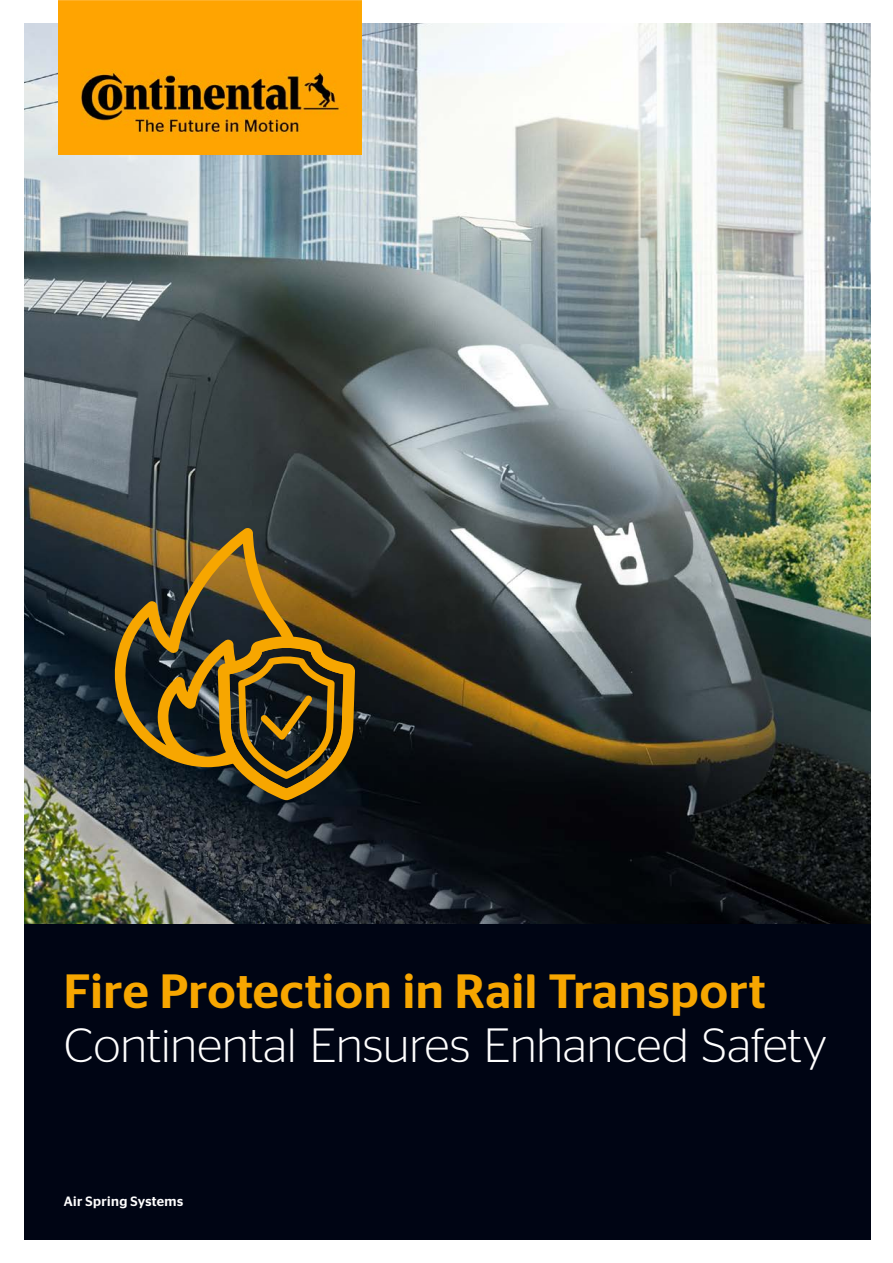
<style>
.page{position:relative;width:893px;height:1263px;background:#fff}
.page>*{position:absolute;margin:0;border:0;box-sizing:border-box;transform-origin:0 0}
.t1{font:300 48px "Continental Stag Sans";color:#fff}
.t2{font:500 48px "Continental Stag Sans";letter-spacing:.01em;color:#f7a600}
.t3{font:500 13.5px "Continental Stag Sans";letter-spacing:.03em;color:#fff}
</style>
<div class="page">
<img style="left:25px;top:23px;width:846px;height:901px">
<svg style="left:218px;top:635px;width:137px;height:165px;background:#684e13"></svg>
<svg style="left:103px;top:528px;width:193px;height:239px;background:#635022"></svg>
<div style="left:25px;top:924px;width:846px;height:315px;background:#000514"></div>
<img style="left:58px;top:0;width:303px;height:155px">
<p class="t2" style="left:64px;top:964px;width:703px">Fire Protection in Rail Transport</p>
<p class="t1" style="left:64px;top:1019px;width:765px">Continental Ensures Enhanced Safety</p>
<p class="t3" style="left:64px;top:1194px;width:121px">Air Spring Systems</p>
</div>
